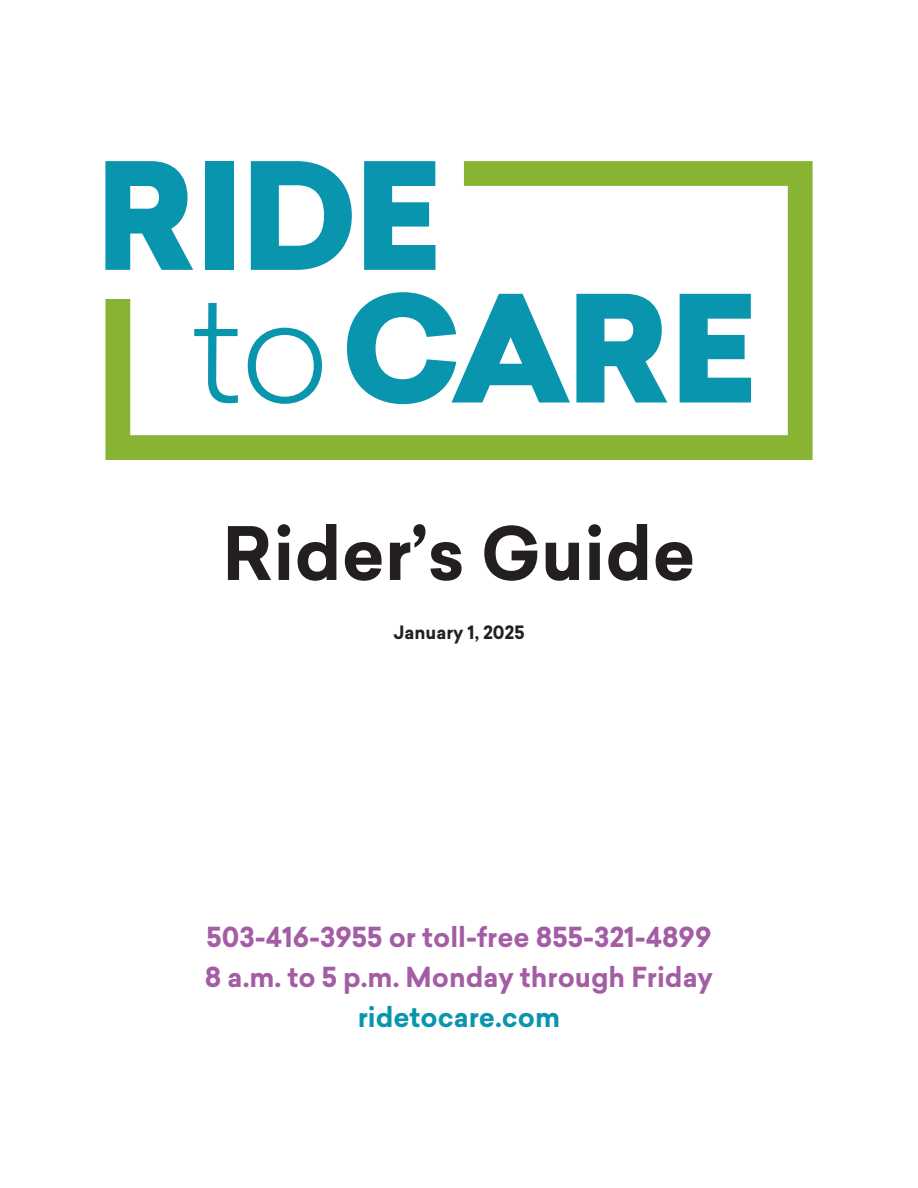
<style>
.page{position:relative;width:918px;height:1188px;background:#fff}
.page>*{position:absolute;margin:0;border:0;box-sizing:border-box;transform-origin:0 0}
.t1{font:700 72px "Sailec";color:#231f20}
.t2{font:700 27px/40px "Sailec";color:#a45ca5}
.t3{font:700 27px "Sailec";color:#0995ae}
.t4{font:700 18px "Sailec";color:#231f20}
</style>
<div class="page">
<svg style="left:105px;top:161px;width:708px;height:299px"></svg>
<svg style="left:105px;top:161px;width:88px;height:109px"></svg>
<div style="left:205px;top:161px;width:28px;height:109px;background:#0995ae"></div>
<svg style="left:251px;top:161px;width:101px;height:109px"></svg>
<svg style="left:364px;top:161px;width:71px;height:109px"></svg>
<h1 class="t1" style="left:223px;top:502px;width:474px">Rider’s Guide</h1>
<p class="t4" style="left:393px;top:620px;width:133px">January 1, 2025</p>
<p class="t2" style="left:205px;top:917px;width:510px">503-416-3955 or toll-free 855-321-4899<br>8 a.m. to 5 p.m. Monday through Friday</p>
<p class="t3" style="left:358px;top:998px;width:204px">ridetocare.com</p>
</div>
